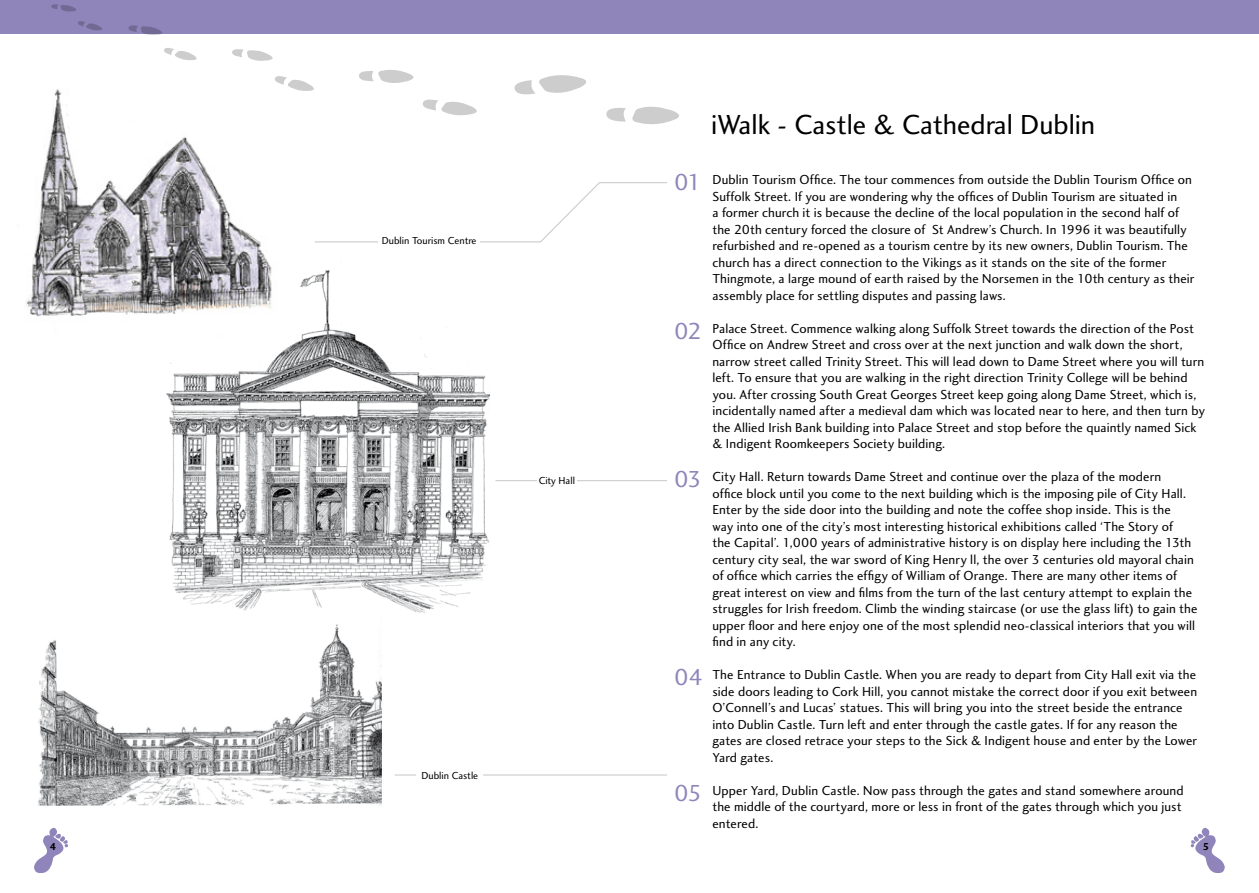
<style>
.page{position:relative;width:1259px;height:893px;background:#fff}
.page>*{position:absolute;margin:0;border:0;box-sizing:border-box;transform-origin:0 0}
.t1{font:28.5px "Charlotte Sans Book Plain";color:#000}
.t2{font:13.5px/16.5px "Charlotte Sans Book Plain";letter-spacing:.01em;color:#000}
.t3{font:10.5px "Charlotte Sans Book Plain";color:#000}
.t4{font:10.5px "Charlotte Sans Bold Plain";color:#000}
.s1{font-size:24px;color:#8f85ba}
</style>
<div class="page">
<img style="left:166px;top:270px;width:323px;height:343px">
<img style="left:26px;top:89px;width:264px;height:253px">
<svg style="left:315px;top:182px;width:352px;height:60px"></svg>
<div style="left:378px;top:237px;width:102px;height:12px;background:#fff"></div>
<div style="left:0;top:0;width:1259px;height:34px;background:#8f85ba"></div>
<svg style="left:34px;top:828px;width:34px;height:45px"></svg>
<svg style="left:1190px;top:828px;width:34px;height:45px"></svg>
<svg style="left:51px;top:4px;width:26px;height:8px"></svg>
<svg style="left:78px;top:21px;width:24px;height:10px"></svg>
<svg style="left:128px;top:25px;width:34px;height:10px"></svg>
<svg style="left:164px;top:48px;width:33px;height:12px"></svg>
<svg style="left:232px;top:49px;width:41px;height:12px"></svg>
<svg style="left:273px;top:76px;width:41px;height:16px"></svg>
<svg style="left:359px;top:70px;width:55px;height:13px"></svg>
<svg style="left:422px;top:99px;width:55px;height:17px"></svg>
<svg style="left:514px;top:75px;width:72px;height:20px"></svg>
<svg style="left:606px;top:106px;width:73px;height:18px"></svg>
<hr style="left:495px;top:480px;width:172px;height:1px;background:#c5c6c8">
<div style="left:537px;top:477px;width:39px;height:12px;background:#fff"></div>
<img style="left:38px;top:611px;width:343px;height:194px">
<hr style="left:395px;top:775px;width:272px;height:1px;background:#c5c6c8">
<div style="left:417px;top:772px;width:66px;height:11px;background:#fff"></div>
<p class="t3" style="left:382px;top:235px;width:96px">Dublin Tourism Centre</p>
<p class="t3" style="left:539px;top:475px;width:38px">City Hall</p>
<p class="t3" style="left:421px;top:769px;width:58px">Dublin Castle</p>
<h1 class="t1" style="left:711px;top:108px;width:386px">iWalk - Castle &amp; Cathedral Dublin</h1>
<p class="t2" style="left:712px;top:171px;width:483px;text-indent:-38px"><span class="s1">01</span> Dublin Tourism Office. The tour commences from outside the Dublin Tourism Office on Suffolk Street. If you are wondering why the offices of Dublin Tourism are situated in<br>a former church it is because the decline of the local population in the second half of the 20th century forced the closure of St Andrew’s Church. In 1996 it was beautifully refurbished and re-opened as a tourism centre by its new owners, Dublin Tourism. The church has a direct connection to the Vikings as it stands on the site of the former Thingmote, a large mound of earth raised by the Norsemen in the 10th century as their assembly place for settling disputes and passing laws.</p>
<p class="t2" style="left:712px;top:320px;width:494px;text-indent:-38px"><span class="s1">02</span> Palace Street. Commence walking along Suffolk Street towards the direction of the Post Office on Andrew Street and cross over at the next junction and walk down the short, narrow street called Trinity Street. This will lead down to Dame Street where you will turn left. To ensure that you are walking in the right direction Trinity College will be behind you. After crossing South Great Georges Street keep going along Dame Street, which is, incidentally named after a medieval dam which was located near to here, and then turn by the Allied Irish Bank building into Palace Street and stop before the quaintly named Sick &amp; Indigent Roomkeepers Society building.</p>
<p class="t2" style="left:712px;top:468px;width:486px;text-indent:-38px"><span class="s1">03</span> City Hall. Return towards Dame Street and continue over the plaza of the modern<br>office block until you come to the next building which is the imposing pile of City Hall.<br>Enter by the side door into the building and note the coffee shop inside. This is the<br>way into one of the city’s most interesting historical exhibitions called ‘The Story of<br>the Capital’. 1,000 years of administrative history is on display here including the 13th century city seal, the war sword of King Henry ll, the over 3 centuries old mayoral chain of office which carries the effigy of William of Orange. There are many other items of great interest on view and films from the turn of the last century attempt to explain the struggles for Irish freedom. Climb the winding staircase (or use the glass lift) to gain the upper floor and here enjoy one of the most splendid neo-classical interiors that you will find in any city.</p>
<p class="t2" style="left:712px;top:666px;width:486px;text-indent:-38px"><span class="s1">04</span> The Entrance to Dublin Castle. When you are ready to depart from City Hall exit via the side doors leading to Cork Hill, you cannot mistake the correct door if you exit between O’Connell’s and Lucas’ statues. This will bring you into the street beside the entrance into Dublin Castle. Turn left and enter through the castle gates. If for any reason the gates are closed retrace your steps to the Sick &amp; Indigent house and enter by the Lower Yard gates.</p>
<p class="t2" style="left:712px;top:782px;width:473px;text-indent:-38px"><span class="s1">05</span> Upper Yard, Dublin Castle. Now pass through the gates and stand somewhere around the middle of the courtyard, more or less in front of the gates through which you just entered.</p>
<p class="t4" style="left:50px;top:840px;width:8px">4</p>
<p class="t4" style="left:1202px;top:840px;width:8px">5</p>
</div>
